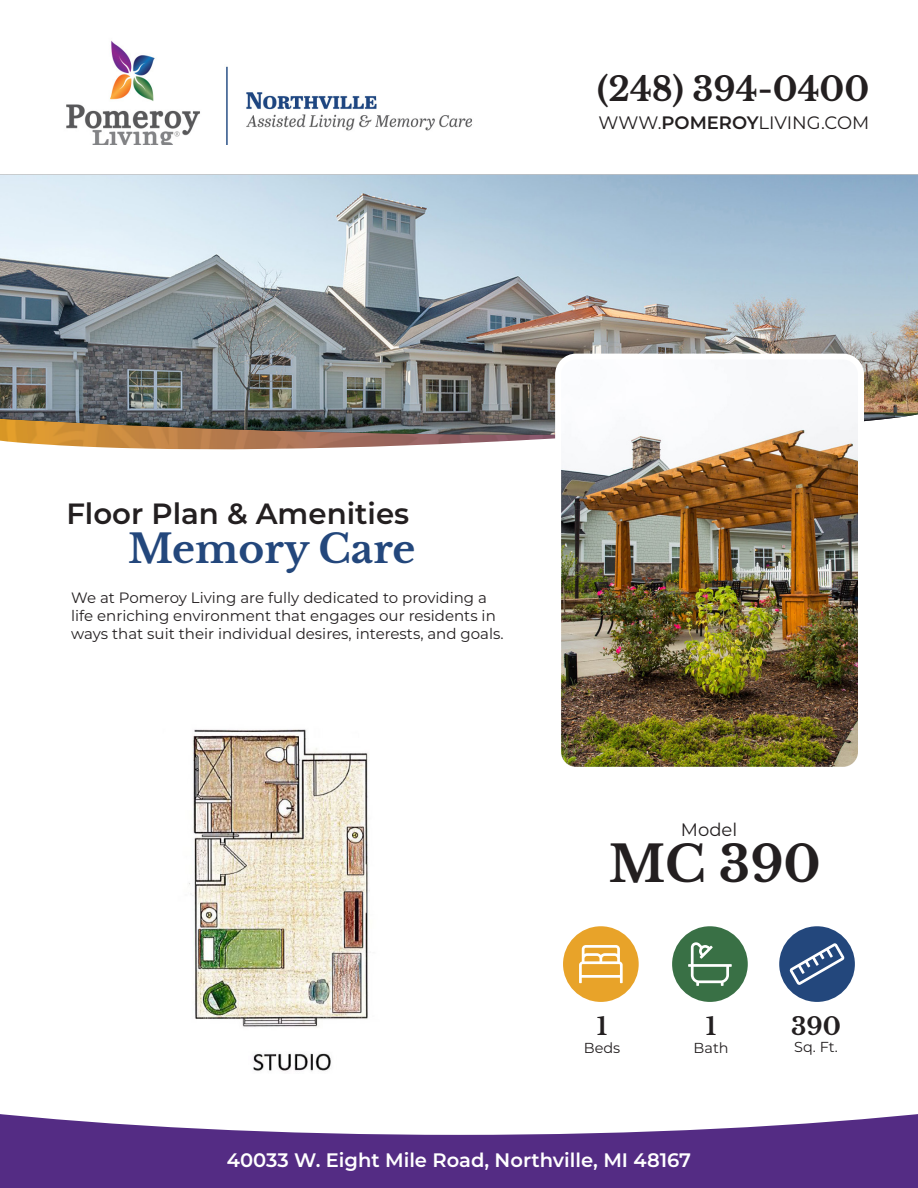
<style>
.page{position:relative;width:918px;height:1188px;background:#fff}
.page>*{position:absolute;margin:0;border:0;box-sizing:border-box;transform-origin:0 0}
.t1{font:700 49.35px "Libre Baskerville";color:#231f20}
.t2{font:700 39.15px "Libre Baskerville";color:#23477c}
.t3{font:700 33px "Libre Baskerville";color:#231f20}
.t4{font:600 29.25px "Montserrat";color:#231f20}
.t5{font:700 24.15px "Libre Baskerville";color:#231f20}
.t6{font:600 19.5px "Montserrat";color:#fff}
.t7{font:18px "Montserrat";color:#231f20}
.t8{font:15px/18px "Montserrat";color:#231f20}
.t9{font:14.4px "Montserrat";color:#231f20}
.s1{font-weight:600}
</style>
<div class="page">
<img style="left:66px;top:40px;width:406px;height:104px">
<img style="left:189px;top:729px;width:181px;height:343px">
<svg style="left:0;top:1114px;width:918px;height:74px;fill:#542c84"></svg>
<svg style="left:0;top:436px;width:555px;height:14px"></svg>
<img style="left:0;top:175px;width:918px;height:261px">
<div style="left:563px;top:926px;width:76px;height:76px;background:#e8a329;border-radius:50%"></div>
<svg style="left:579px;top:945px;width:44px;height:38px"></svg>
<div style="left:672px;top:926px;width:76px;height:76px;background:#397045;border-radius:50%"></div>
<svg style="left:688px;top:942px;width:44px;height:44px"></svg>
<div style="left:779px;top:926px;width:76px;height:76px;background:#23477c;border-radius:50%"></div>
<svg style="left:789px;top:943px;width:56px;height:42px"></svg>
<img style="left:558px;top:357px;width:303px;height:409px">
<div style="left:555px;top:354px;width:309px;height:419px;border:6px solid #fff;border-radius:18px"></div>
<p class="t3" style="left:597px;top:69px;width:274px">(248) 394-0400</p>
<p class="t7" style="left:598px;top:110px;width:273px">WWW.<span class="s1">POMEROY</span>LIVING.COM</p>
<p class="t4" style="left:66px;top:492px;width:344px">Floor Plan &amp; Amenities</p>
<p class="t2" style="left:128px;top:525px;width:289px">Memory Care</p>
<p class="t8" style="left:71px;top:588px;width:434px">We at Pomeroy Living are fully dedicated to providing a life enriching environment that engages our residents in ways that suit their individual desires, interests, and goals.</p>
<p class="t7" style="left:681px;top:818px;width:58px">Model</p>
<p class="t1" style="left:609px;top:834px;width:213px">MC 390</p>
<p class="t5" style="left:597px;top:1012px;width:12px">1</p>
<p class="t5" style="left:706px;top:1012px;width:12px">1</p>
<p class="t5" style="left:791px;top:1011px;width:51px">390</p>
<p class="t9" style="left:584px;top:1038px;width:38px">Beds</p>
<p class="t9" style="left:694px;top:1038px;width:37px">Bath</p>
<p class="t9" style="left:794px;top:1037px;width:45px">Sq. Ft.</p>
<p class="t6" style="left:227px;top:1146px;width:466px">40033 W. Eight Mile Road, Northville, MI 48167</p>
</div>
